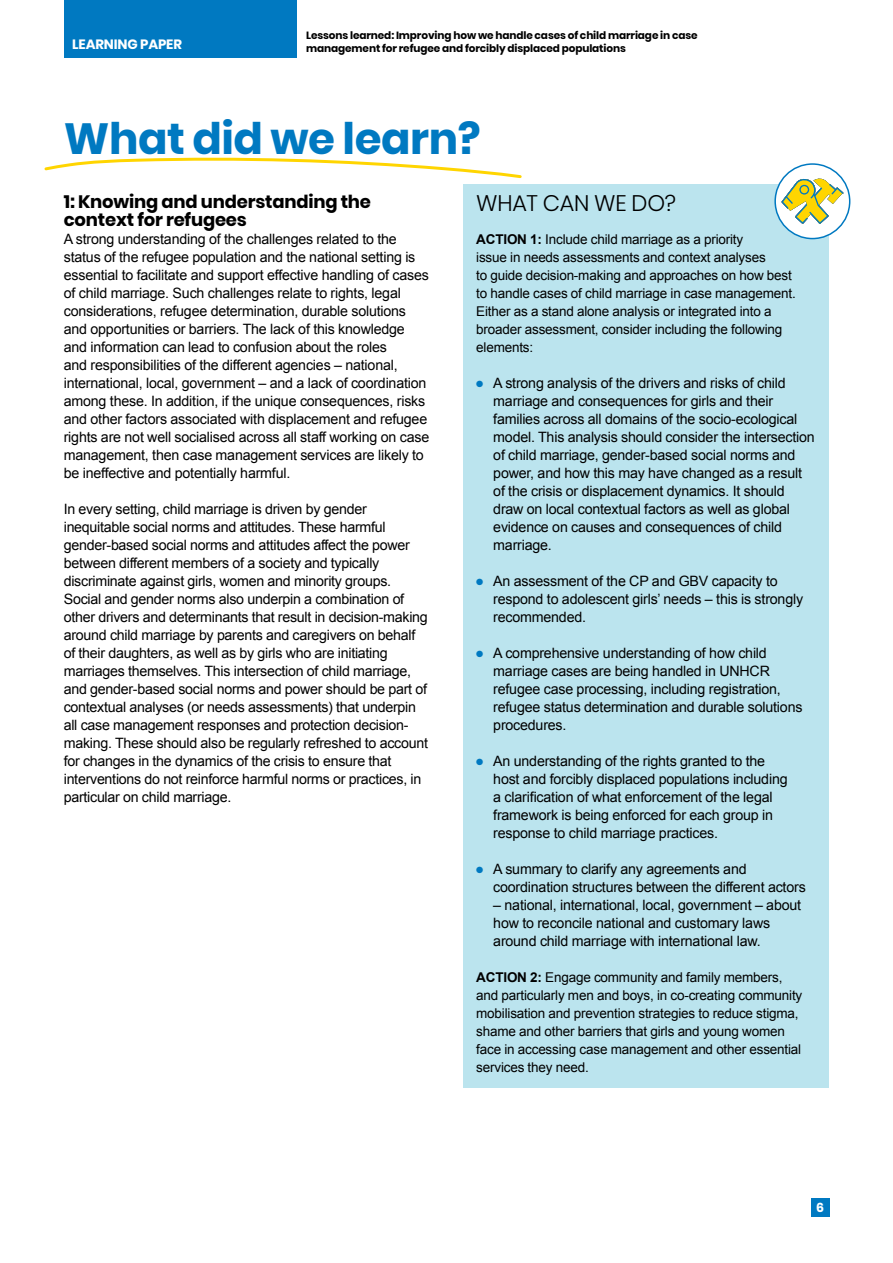
<style>
.page{position:relative;width:893px;height:1263px;background:#fff}
.page>*{position:absolute;margin:0;border:0;box-sizing:border-box;transform-origin:0 0}
.t1{font:700 43.5px "Poppins";letter-spacing:-.01em;color:#0079c1}
.t2{font:300 22.5px "Poppins";letter-spacing:-.015em;color:#000}
.t3{font:700 18px/18px "Poppins";letter-spacing:-.01em;color:#000}
.t4{font:14.25px/18px "Arial";letter-spacing:-.015em;color:#000}
.t5{font:13.5px/18px "Arial";letter-spacing:-.015em;color:#000}
.t6{font:700 13.5px "Poppins";letter-spacing:-.01em;color:#fff}
.t7{font:700 12.6px "Poppins";color:#fff}
.t8{font:700 10.5px "Poppins";letter-spacing:-.01em;color:#000}
.s1{font-weight:700}
.s2{color:#0079c1}
</style>
<div class="page">
<div style="left:811px;top:1198px;width:18px;height:18px;background:#0079c1"></div>
<div style="left:64px;top:0;width:232px;height:57px;background:#0079c1"></div>
<div style="left:463px;top:184px;width:366px;height:40px;background:#bbe4ee"></div>
<div style="left:463px;top:221px;width:366px;height:147px;background:#bbe4ee"></div>
<div style="left:463px;top:365px;width:366px;height:201px;background:#bbe4ee"></div>
<div style="left:463px;top:563px;width:366px;height:75px;background:#bbe4ee"></div>
<div style="left:463px;top:635px;width:366px;height:111px;background:#bbe4ee"></div>
<div style="left:463px;top:743px;width:366px;height:111px;background:#bbe4ee"></div>
<div style="left:463px;top:851px;width:366px;height:111px;background:#bbe4ee"></div>
<div style="left:463px;top:959px;width:366px;height:129px;background:#bbe4ee"></div>
<svg style="left:44px;top:157px;width:478px;height:21px"></svg>
<div style="left:775px;top:164px;width:75px;height:75px;background:#fff;border-radius:50%"></div>
<svg style="left:781px;top:178px;width:62px;height:46px"></svg>
<div style="left:774px;top:163px;width:76px;height:76px;border:2px solid #0079c1;border-radius:50%"></div>
<p class="t8" style="left:306px;top:29px;width:393px">Lessons learned: Improving how we handle cases of child marriage in case</p>
<p class="t6" style="left:72px;top:36px;width:111px">LEARNING PAPER</p>
<p class="t8" style="left:306px;top:42px;width:321px">management for refugee and forcibly displaced populations</p>
<h1 class="t1" style="left:64px;top:114px;width:418px">What did we learn?</h1>
<p class="t3" style="left:64px;top:193px;width:309px">1: Knowing and understanding the context for refugees</p>
<p class="t4" style="left:64px;top:230px;width:367px">A strong understanding of the challenges related to the status of the refugee population and the national setting is essential to facilitate and support effective handling of cases of child marriage. Such challenges relate to rights, legal considerations, refugee determination, durable solutions and opportunities or barriers. The lack of this knowledge and information can lead to confusion about the roles<br>and responsibilities of the different agencies – national, international, local, government – and a lack of coordination among these. In addition, if the unique consequences, risks and other factors associated with displacement and refugee rights are not well socialised across all staff working on case management, then case management services are likely to be ineffective and potentially harmful.</p>
<p class="t4" style="left:64px;top:500px;width:366px">In every setting, child marriage is driven by gender inequitable social norms and attitudes. These harmful gender-based social norms and attitudes affect the power between different members of a society and typically discriminate against girls, women and minority groups.<br>Social and gender norms also underpin a combination of other drivers and determinants that result in decision-making around child marriage by parents and caregivers on behalf of their daughters, as well as by girls who are initiating marriages themselves. This intersection of child marriage, and gender-based social norms and power should be part of contextual analyses (or needs assessments) that underpin all case management responses and protection decision&shy;making. These should also be regularly refreshed to account for changes in the dynamics of the crisis to ensure that interventions do not reinforce harmful norms or practices, in particular on child marriage.</p>
<h2 class="t2" style="left:476px;top:190px;width:201px">WHAT CAN WE DO?</h2>
<p class="t5" style="left:476px;top:230px;width:321px"><span class="s1">ACTION 1:</span> Include child marriage as a priority<br>issue in needs assessments and context analyses<br>to guide decision-making and approaches on how best to handle cases of child marriage in case management.<br>Either as a stand alone analysis or integrated into a broader assessment, consider including the following elements:</p>
<p class="t4" style="left:493px;top:374px;width:323px;text-indent:-17px"><span class="s2">●</span> A strong analysis of the drivers and risks of child marriage and consequences for girls and their families across all domains of the socio-ecological model. This analysis should consider the intersection of child marriage, gender-based social norms and power, and how this may have changed as a result of the crisis or displacement dynamics. It should draw on local contextual factors as well as global evidence on causes and consequences of child marriage.</p>
<p class="t4" style="left:493px;top:572px;width:311px;text-indent:-17px"><span class="s2">●</span> An assessment of the CP and GBV capacity to respond to adolescent girls’ needs – this is strongly recommended.</p>
<p class="t4" style="left:493px;top:644px;width:311px;text-indent:-17px"><span class="s2">●</span> A comprehensive understanding of how child marriage cases are being handled in UNHCR refugee case processing, including registration, refugee status determination and durable solutions procedures.</p>
<p class="t4" style="left:493px;top:752px;width:296px;text-indent:-17px"><span class="s2">●</span> An understanding of the rights granted to the host and forcibly displaced populations including a clarification of what enforcement of the legal framework is being enforced for each group in response to child marriage practices.</p>
<p class="t4" style="left:493px;top:860px;width:314px;text-indent:-17px"><span class="s2">●</span> A summary to clarify any agreements and coordination structures between the different actors</p>
<p class="t4" style="left:493px;top:896px;width:309px">– national, international, local, government – about how to reconcile national and customary laws around child marriage with international law.</p>
<p class="t5" style="left:476px;top:968px;width:328px"><span class="s1">ACTION 2:</span> Engage community and family members, and particularly men and boys, in co-creating community mobilisation and prevention strategies to reduce stigma, shame and other barriers that girls and young women face in accessing case management and other essential services they need.</p>
<p class="t7" style="left:816px;top:1200px;width:9px">6</p>
</div>
